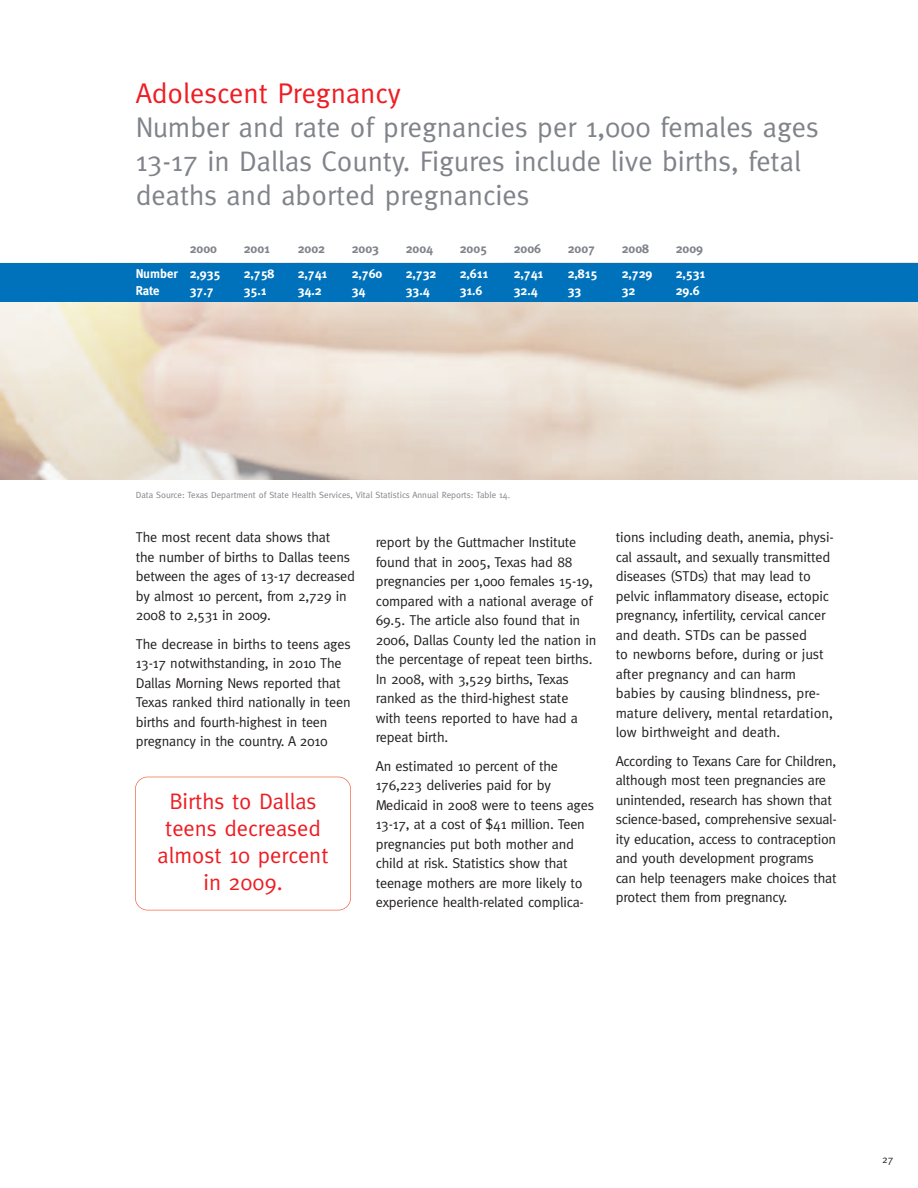
<style>
.page{position:relative;width:918px;height:1188px;background:#fff}
.page>*{position:absolute;margin:0;border:0;box-sizing:border-box;transform-origin:0 0}
.t1{font:28.5px/33.8px "Meta";color:#80838a}
.t2{font:28.5px "Meta";color:#ee1d23}
.t3{font:22.5px/27px "Meta";color:#ee1d23;text-align:center}
.t4{font:14.25px/19.5px "Meta";letter-spacing:-.015em;color:#231f20}
.t5{font:700 12.75px "Meta";color:#fff}
.t6{font:700 12.75px "Meta";color:#80838a}
.t7{font:10.5px "Meta";color:#231f20}
.t8{font:9px "Meta";color:#80838a}
</style>
<div class="page">
<div style="left:0;top:263px;width:918px;height:39px;background:#0072bc"></div>
<div style="left:135px;top:777px;width:216px;height:133px;border:2px solid #f36f51;border-radius:13px"></div>
<h1 class="t2" style="left:136px;top:77px;width:267px">Adolescent Pregnancy</h1>
<h1 class="t1" style="left:136px;top:110px;width:684px">Number and rate of pregnancies per 1,000 females ages<br>13-17 in Dallas County. Figures include live births, fetal deaths and aborted pregnancies</h1>
<p class="t6" style="left:190px;top:241px;width:29px">2000</p>
<p class="t6" style="left:244px;top:241px;width:28px">2001</p>
<p class="t6" style="left:298px;top:241px;width:29px">2002</p>
<p class="t6" style="left:352px;top:241px;width:29px">2003</p>
<p class="t6" style="left:406px;top:241px;width:29px">2004</p>
<p class="t6" style="left:460px;top:241px;width:29px">2005</p>
<p class="t6" style="left:514px;top:241px;width:29px">2006</p>
<p class="t6" style="left:568px;top:241px;width:29px">2007</p>
<p class="t6" style="left:622px;top:241px;width:29px">2008</p>
<p class="t6" style="left:676px;top:241px;width:29px">2009</p>
<p class="t5" style="left:136px;top:266px;width:86px">Number 2,935</p>
<p class="t5" style="left:244px;top:266px;width:32px">2,758</p>
<p class="t5" style="left:298px;top:266px;width:31px">2,741</p>
<p class="t5" style="left:352px;top:266px;width:32px">2,760</p>
<p class="t5" style="left:406px;top:266px;width:32px">2,732</p>
<p class="t5" style="left:460px;top:266px;width:30px">2,611</p>
<p class="t5" style="left:514px;top:266px;width:31px">2,741</p>
<p class="t5" style="left:568px;top:266px;width:31px">2,815</p>
<p class="t5" style="left:622px;top:266px;width:32px">2,729</p>
<p class="t5" style="left:676px;top:266px;width:31px">2,531</p>
<p class="t5" style="left:136px;top:283px;width:25px">Rate</p>
<p class="t5" style="left:190px;top:283px;width:25px">37.7</p>
<p class="t5" style="left:244px;top:283px;width:24px">35.1</p>
<p class="t5" style="left:298px;top:283px;width:25px">34.2</p>
<p class="t5" style="left:352px;top:283px;width:15px">34</p>
<p class="t5" style="left:406px;top:283px;width:25px">33.4</p>
<p class="t5" style="left:460px;top:283px;width:24px">31.6</p>
<p class="t5" style="left:514px;top:283px;width:25px">32.4</p>
<p class="t5" style="left:568px;top:283px;width:15px">33</p>
<p class="t5" style="left:622px;top:283px;width:15px">32</p>
<p class="t5" style="left:676px;top:283px;width:25px">29.6</p>
<p class="t8" style="left:136px;top:490px;width:376px">Data Source: Texas Department of State Health Services, Vital Statistics Annual Reports: Table 14.</p>
<p class="t4" style="left:136px;top:528px;width:221px">The most recent data shows that<br>the number of births to Dallas teens between the ages of 13-17 decreased by almost 10 percent, from 2,729 in<br>2008 to 2,531 in 2009.</p>
<p class="t4" style="left:136px;top:634px;width:216px">The decrease in births to teens ages 13-17 notwithstanding, in 2010 The Dallas Morning News reported that Texas ranked third nationally in teen births and fourth-highest in teen pregnancy in the country. A 2010</p>
<p class="t4" style="left:376px;top:533px;width:222px">report by the Guttmacher Institute found that in 2005, Texas had 88 pregnancies per 1,000 females 15-19, compared with a national average of<br>69.5. The article also found that in<br>2006, Dallas County led the nation in the percentage of repeat teen births.<br>In 2008, with 3,529 births, Texas ranked as the third-highest state with teens reported to have had a repeat birth.</p>
<p class="t4" style="left:376px;top:756px;width:220px">An estimated 10 percent of the 176,223 deliveries paid for by Medicaid in 2008 were to teens ages 13-17, at a cost of $41 million. Teen pregnancies put both mother and child at risk. Statistics show that teenage mothers are more likely to experience health-related complica-</p>
<h2 class="t3" style="left:158px;top:787px;width:173px">Births to Dallas teens decreased almost 10 percent in 2009.</h2>
<p class="t4" style="left:616px;top:528px;width:219px">tions including death, anemia, physi&shy;cal assault, and sexually transmitted diseases (STDs) that may lead to pelvic inflammatory disease, ectopic pregnancy, infertility, cervical cancer and death. STDs can be passed<br>to newborns before, during or just after pregnancy and can harm babies by causing blindness, pre&shy;mature delivery, mental retardation, low birthweight and death.</p>
<p class="t4" style="left:616px;top:751px;width:223px">According to Texans Care for Children, although most teen pregnancies are unintended, research has shown that science-based, comprehensive sexual&shy;ity education, access to contraception and youth development programs can help teenagers make choices that protect them from pregnancy.</p>
<p class="t7" style="left:882px;top:1154px;width:13px">27</p>
</div>
